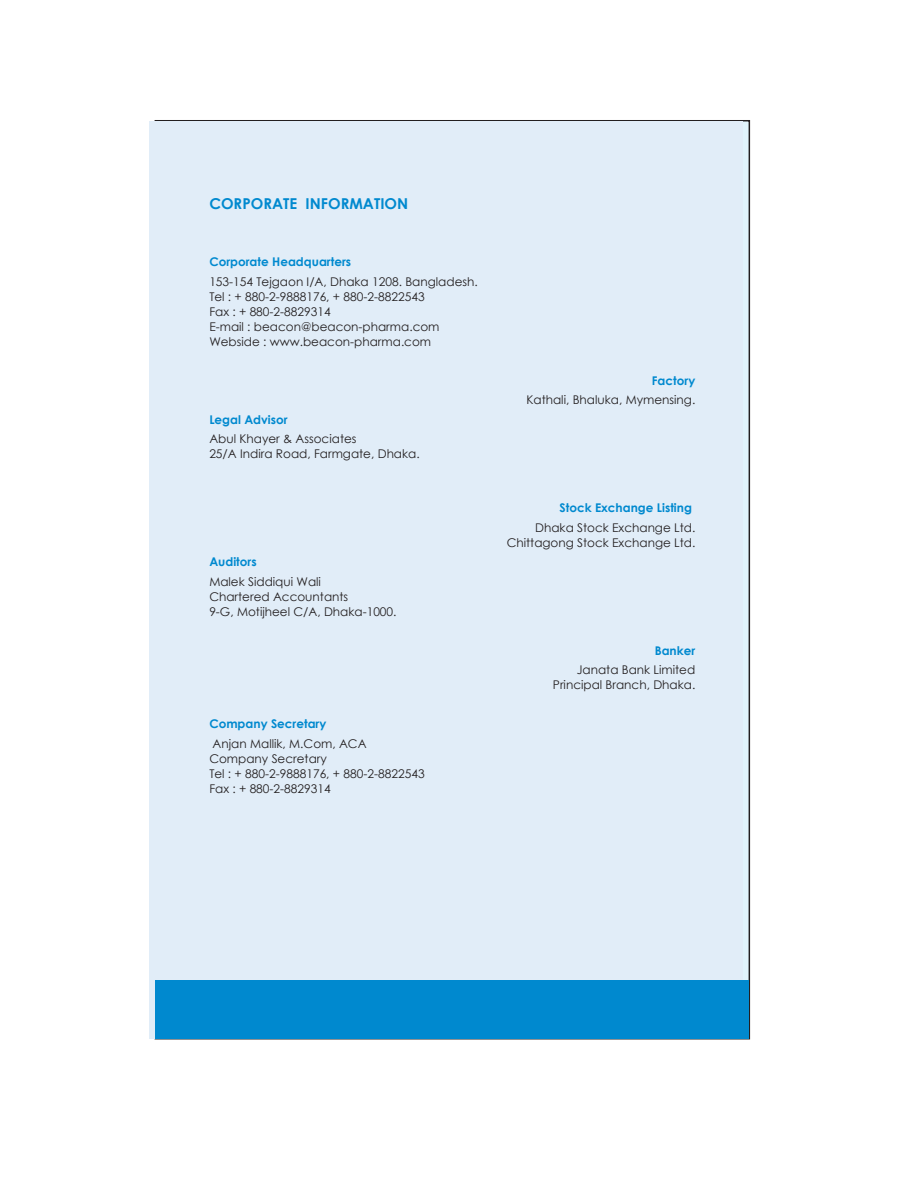
<style>
.page{position:relative;width:918px;height:1188px;background:#fff}
.page>*{position:absolute;margin:0;border:0;box-sizing:border-box;transform-origin:0 0}
.t1{font:700 15px "Century Gothic";color:#0089cf}
.t2{font:12px/15px "Century Gothic";color:#231f20}
.t3{font:700 12px "Century Gothic";color:#0089cf}
</style>
<div class="page">
<div style="left:149px;top:121px;width:594px;height:918px;background:#e1edf8"></div>
<div style="left:156px;top:981px;width:593px;height:58px;background:#0089cf"></div>
<p class="t1" style="left:209px;top:192px;width:200px">CORPORATE INFORMATION</p>
<p class="t3" style="left:209px;top:253px;width:143px">Corporate Headquarters</p>
<p class="t2" style="left:209px;top:274px;width:270px">153-154 Tejgaon I/A, Dhaka 1208. Bangladesh.<br>Tel : + 880-2-9888176, + 880-2-8822543<br>Fax : + 880-2-8829314<br>E-mail : beacon@beacon-pharma.com Webside : www.beacon-pharma.com</p>
<p class="t3" style="left:209px;top:410px;width:80px">Legal Advisor</p>
<p class="t2" style="left:209px;top:431px;width:212px">Abul Khayer &amp; Associates<br>25/A Indira Road, Farmgate, Dhaka.</p>
<p class="t3" style="left:209px;top:553px;width:49px">Auditors</p>
<p class="t2" style="left:209px;top:574px;width:189px">Malek Siddiqui Wali<br>Chartered Accountants<br>9-G, Motijheel C/A, Dhaka-1000.</p>
<p class="t3" style="left:209px;top:715px;width:119px">Company Secretary</p>
<p class="t2" style="left:209px;top:736px;width:217px">Anjan Mallik, M.Com, ACA<br>Company Secretary<br>Tel : + 880-2-9888176, + 880-2-8822543<br>Fax : + 880-2-8829314</p>
<p class="t3" style="left:652px;top:371px;width:45px">Factory</p>
<p class="t2" style="left:526px;top:392px;width:170px">Kathali, Bhaluka, Mymensing.</p>
<p class="t3" style="left:560px;top:499px;width:134px">Stock Exchange Listing</p>
<p class="t2" style="left:507px;top:520px;width:190px;text-align:right">Dhaka Stock Exchange Ltd.<br>Chittagong Stock Exchange Ltd.</p>
<p class="t3" style="left:655px;top:641px;width:42px">Banker</p>
<p class="t2" style="left:553px;top:662px;width:144px;text-align:right">Janata Bank Limited<br>Principal Branch, Dhaka.</p>
</div>
